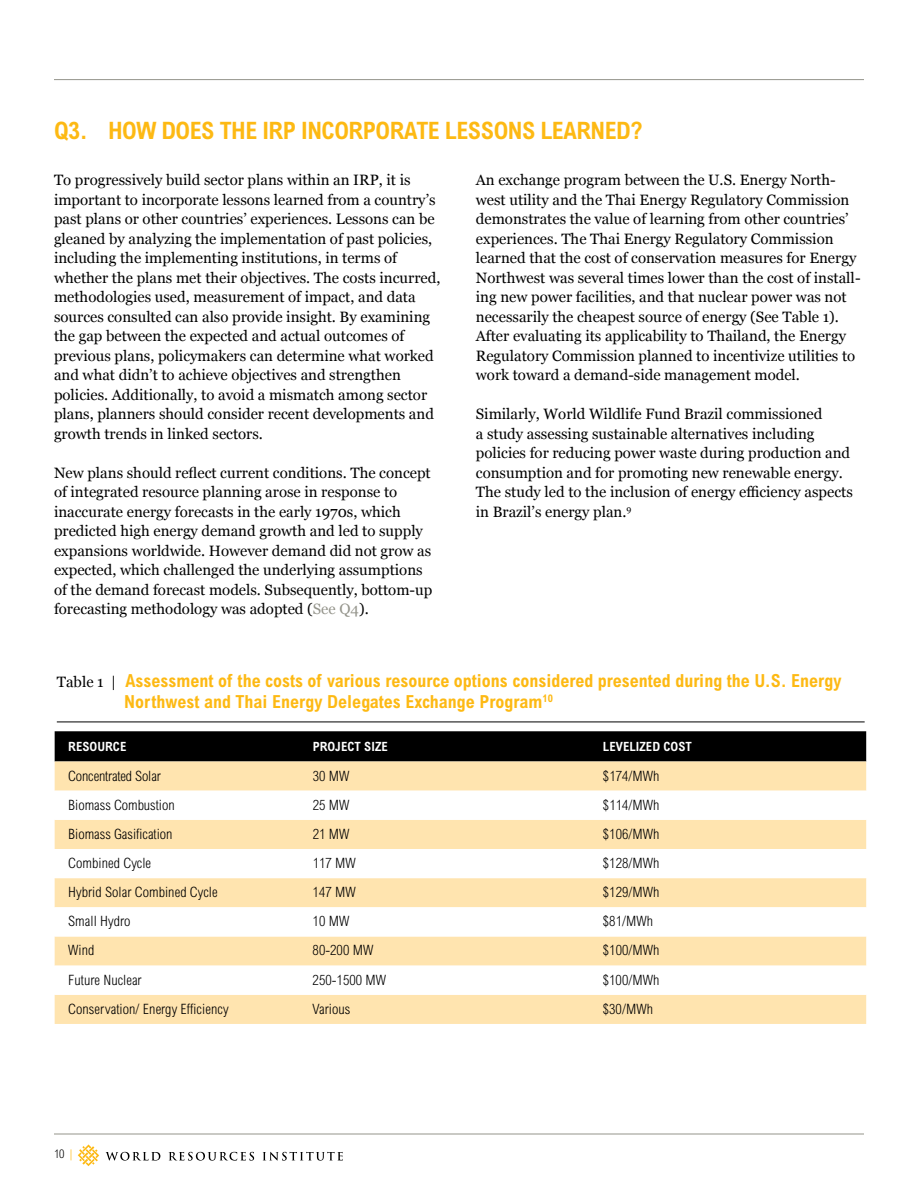
<style>
.page{position:relative;width:918px;height:1188px;background:#fff}
.page>*{position:absolute;margin:0;border:0;box-sizing:border-box;transform-origin:0 0}
.t1{font:700 condensed 24px "Arial MT Std";letter-spacing:-.02em;color:#fdb913}
.t2{font:700 condensed 18px/21px "Arial MT Std";color:#fdb913}
.t3{font:15px/19.5px "Georgia";color:#000}
.t4{font:300 condensed 14.25px "Arial MT Std";letter-spacing:.005em;color:#000}
.t5{font:700 condensed 12.75px "Arial MT Std";letter-spacing:.005em;color:#fff}
.t6{font:300 condensed 12px "Arial MT Std";color:#000}
.s1{color:#94948b}
.s2{font-family:"Georgia";font-weight:400;font-stretch:normal;font-size:15px;color:#000}
.s3{color:#fdb913}
</style>
<div class="page">
<hr style="left:54px;top:79px;width:810px;height:1px;background:#94948b">
<hr style="left:54px;top:1134px;width:810px;height:1px;background:#94948b">
<svg style="left:78px;top:1144px;width:21px;height:22px"></svg>
<svg style="left:106px;top:1152px;width:54px;height:9px"></svg>
<svg style="left:169px;top:1152px;width:85px;height:9px"></svg>
<svg style="left:263px;top:1152px;width:80px;height:9px"></svg>
<hr style="left:57px;top:722px;width:808px;height:1px;background:#000">
<div style="left:55px;top:731px;width:811px;height:31px;background:#000"></div>
<div style="left:55px;top:762px;width:811px;height:262px;background:#ffe4af"></div>
<svg style="left:55px;top:791px;width:811px;height:204px"></svg>
<h1 class="t1" style="left:54px;top:116px;width:590px">Q3. HOW DOES THE IRP INCORPORATE LESSONS LEARNED?</h1>
<p class="t3" style="left:54px;top:170px;width:388px">To progressively build sector plans within an IRP, it is important to incorporate lessons learned from a country’s past plans or other countries’ experiences. Lessons can be gleaned by analyzing the implementation of past policies, including the implementing institutions, in terms of whether the plans met their objectives. The costs incurred, methodologies used, measurement of impact, and data sources consulted can also provide insight. By examining the gap between the expected and actual outcomes of previous plans, policymakers can determine what worked and what didn’t to achieve objectives and strengthen policies. Additionally, to avoid a mismatch among sector plans, planners should consider recent developments and growth trends in linked sectors.</p>
<p class="t3" style="left:54px;top:462px;width:380px">New plans should reflect current conditions. The concept of integrated resource planning arose in response to inaccurate energy forecasts in the early 1970s, which predicted high energy demand growth and led to supply expansions worldwide. However demand did not grow as expected, which challenged the underlying assumptions of the demand forecast models. Subsequently, bottom-up forecasting methodology was adopted (<span class="s1">See Q4</span>).</p>
<p class="t3" style="left:476px;top:170px;width:386px">An exchange program between the U.S. Energy North&shy;west utility and the Thai Energy Regulatory Commission demonstrates the value of learning from other countries’ experiences. The Thai Energy Regulatory Commission learned that the cost of conservation measures for Energy Northwest was several times lower than the cost of install&shy;ing new power facilities, and that nuclear power was not necessarily the cheapest source of energy (See Table 1).<br>After evaluating its applicability to Thailand, the Energy Regulatory Commission planned to incentivize utilities to work toward a demand-side management model.</p>
<p class="t3" style="left:476px;top:404px;width:378px">Similarly, World Wildlife Fund Brazil commissioned<br>a study assessing sustainable alternatives including policies for reducing power waste during production and consumption and for promoting new renewable energy.<br>The study led to the inclusion of energy efficiency aspects in Brazil’s energy plan.<sup>9</sup></p>
<p class="t2" style="left:124px;top:670px;width:719px;text-indent:-68px"><span class="s2">Table 1 |</span> Assessment of the costs of various resource options considered presented during the U.S. Energy<br>Northwest and Thai Energy Delegates Exchange Program<sup>10</sup></p>
<p class="t5" style="left:68px;top:739px;width:60px">RESOURCE</p>
<p class="t5" style="left:313px;top:739px;width:77px">PROJECT SIZE</p>
<p class="t5" style="left:603px;top:739px;width:91px">LEVELIZED COST</p>
<p class="t4" style="left:68px;top:767px;width:94px">Concentrated Solar</p>
<p class="t4" style="left:313px;top:767px;width:38px">30 MW</p>
<p class="t4" style="left:603px;top:767px;width:58px">$174/MWh</p>
<p class="t4" style="left:68px;top:797px;width:108px">Biomass Combustion</p>
<p class="t4" style="left:313px;top:797px;width:38px">25 MW</p>
<p class="t4" style="left:603px;top:797px;width:58px">$114/MWh</p>
<p class="t4" style="left:68px;top:826px;width:106px">Biomass Gasification</p>
<p class="t4" style="left:313px;top:826px;width:38px">21 MW</p>
<p class="t4" style="left:603px;top:826px;width:58px">$106/MWh</p>
<p class="t4" style="left:68px;top:855px;width:85px">Combined Cycle</p>
<p class="t4" style="left:313px;top:855px;width:45px">117 MW</p>
<p class="t4" style="left:603px;top:855px;width:58px">$128/MWh</p>
<p class="t4" style="left:68px;top:884px;width:151px">Hybrid Solar Combined Cycle</p>
<p class="t4" style="left:313px;top:884px;width:45px">147 MW</p>
<p class="t4" style="left:603px;top:884px;width:58px">$129/MWh</p>
<p class="t4" style="left:68px;top:913px;width:64px">Small Hydro</p>
<p class="t4" style="left:313px;top:913px;width:38px">10 MW</p>
<p class="t4" style="left:603px;top:913px;width:52px">$81/MWh</p>
<p class="t4" style="left:68px;top:942px;width:28px">Wind</p>
<p class="t4" style="left:313px;top:942px;width:62px">80-200 MW</p>
<p class="t4" style="left:603px;top:942px;width:58px">$100/MWh</p>
<p class="t4" style="left:68px;top:971px;width:75px">Future Nuclear</p>
<p class="t4" style="left:313px;top:971px;width:75px">250-1500 MW</p>
<p class="t4" style="left:603px;top:971px;width:58px">$100/MWh</p>
<p class="t4" style="left:68px;top:1001px;width:162px">Conservation/ Energy Efficiency</p>
<p class="t4" style="left:313px;top:1001px;width:39px">Various</p>
<p class="t4" style="left:603px;top:1001px;width:52px">$30/MWh</p>
<p class="t6" style="left:54px;top:1147px;width:20px">10 <span class="s3">|</span></p>
</div>
